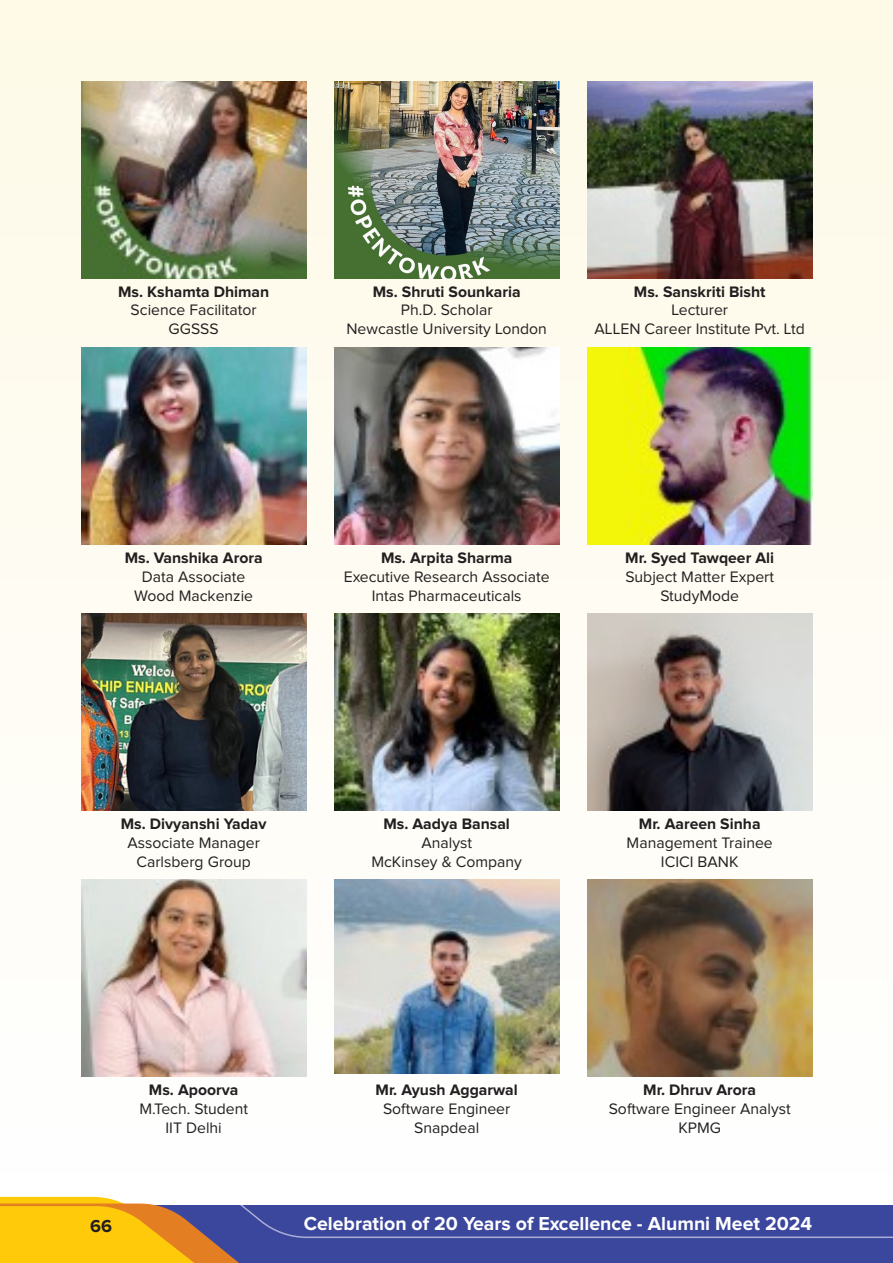
<style>
.page{position:relative;width:893px;height:1263px;background:#fff}
.page>*{position:absolute;margin:0;border:0;box-sizing:border-box;transform-origin:0 0}
.t1{font:700 19.5px "Proxima Nova";color:#fff}
.t2{font:700 18px "Proxima Nova";color:#231f20}
.t3{font:15.75px "Proxima Nova";color:#231f20}
.t4{font:700 15.75px "Proxima Nova";color:#231f20}
</style>
<div class="page">
<div style="left:0;top:0;width:893px;height:1215px;background:#fefcf3"></div>
<svg style="left:0;top:1197px;width:893px;height:66px;background:#7a7489"></svg>
<img style="left:81px;top:81px;width:225px;height:197px">
<img style="left:334px;top:81px;width:225px;height:197px">
<img style="left:587px;top:81px;width:225px;height:197px">
<img style="left:81px;top:347px;width:225px;height:197px">
<img style="left:334px;top:347px;width:225px;height:197px">
<img style="left:587px;top:347px;width:225px;height:197px">
<img style="left:81px;top:613px;width:225px;height:197px">
<img style="left:334px;top:613px;width:225px;height:197px">
<img style="left:587px;top:613px;width:225px;height:197px">
<img style="left:81px;top:879px;width:225px;height:197px">
<img style="left:334px;top:879px;width:225px;height:195px">
<img style="left:587px;top:879px;width:225px;height:197px">
<p class="t4" style="left:118px;top:284px;width:153px">Ms. Kshamta Dhiman</p>
<p class="t3" style="left:131px;top:303px;width:128px">Science Facilitator</p>
<p class="t3" style="left:169px;top:322px;width:52px">GGSSS</p>
<p class="t4" style="left:373px;top:284px;width:149px">Ms. Shruti Sounkaria</p>
<p class="t3" style="left:401px;top:303px;width:93px">Ph.D. Scholar</p>
<p class="t3" style="left:346px;top:322px;width:202px">Newcastle University London</p>
<p class="t4" style="left:634px;top:284px;width:133px">Ms. Sanskriti Bisht</p>
<p class="t3" style="left:671px;top:303px;width:58px">Lecturer</p>
<p class="t3" style="left:594px;top:322px;width:212px">ALLEN Career Institute Pvt. Ltd</p>
<p class="t4" style="left:125px;top:550px;width:139px">Ms. Vanshika Arora</p>
<p class="t3" style="left:142px;top:569px;width:105px">Data Associate</p>
<p class="t3" style="left:134px;top:588px;width:120px">Wood Mackenzie</p>
<p class="t4" style="left:381px;top:550px;width:133px">Ms. Arpita Sharma</p>
<p class="t3" style="left:344px;top:569px;width:207px">Executive Research Associate</p>
<p class="t3" style="left:372px;top:588px;width:151px">Intas Pharmaceuticals</p>
<p class="t4" style="left:625px;top:550px;width:150px">Mr. Syed Tawqeer Ali</p>
<p class="t3" style="left:625px;top:569px;width:150px">Subject Matter Expert</p>
<p class="t3" style="left:660px;top:588px;width:80px">StudyMode</p>
<p class="t4" style="left:121px;top:816px;width:147px">Ms. Divyanshi Yadav</p>
<p class="t3" style="left:127px;top:835px;width:134px">Associate Manager</p>
<p class="t3" style="left:136px;top:854px;width:116px">Carlsberg Group</p>
<p class="t4" style="left:383px;top:816px;width:128px">Ms. Aadya Bansal</p>
<p class="t3" style="left:421px;top:835px;width:52px">Analyst</p>
<p class="t3" style="left:371px;top:854px;width:152px">McKinsey &amp; Company</p>
<p class="t4" style="left:639px;top:816px;width:123px">Mr. Aareen Sinha</p>
<p class="t3" style="left:627px;top:835px;width:148px">Management Trainee</p>
<p class="t3" style="left:661px;top:854px;width:79px">ICICI BANK</p>
<p class="t4" style="left:149px;top:1082px;width:91px">Ms. Apoorva</p>
<p class="t3" style="left:139px;top:1101px;width:110px">M.Tech. Student</p>
<p class="t3" style="left:166px;top:1120px;width:58px">IIT Delhi</p>
<p class="t4" style="left:376px;top:1082px;width:144px">Mr. Ayush Aggarwal</p>
<p class="t3" style="left:383px;top:1101px;width:129px">Software Engineer</p>
<p class="t3" style="left:414px;top:1120px;width:67px">Snapdeal</p>
<p class="t4" style="left:643px;top:1082px;width:114px">Mr. Dhruv Arora</p>
<p class="t3" style="left:609px;top:1101px;width:183px">Software Engineer Analyst</p>
<p class="t3" style="left:678px;top:1120px;width:44px">KPMG</p>
<p class="t2" style="left:90px;top:1218px;width:23px">66</p>
<p class="t1" style="left:304px;top:1214px;width:510px">Celebration of 20 Years of Excellence - Alumni Meet 2024</p>
</div>
